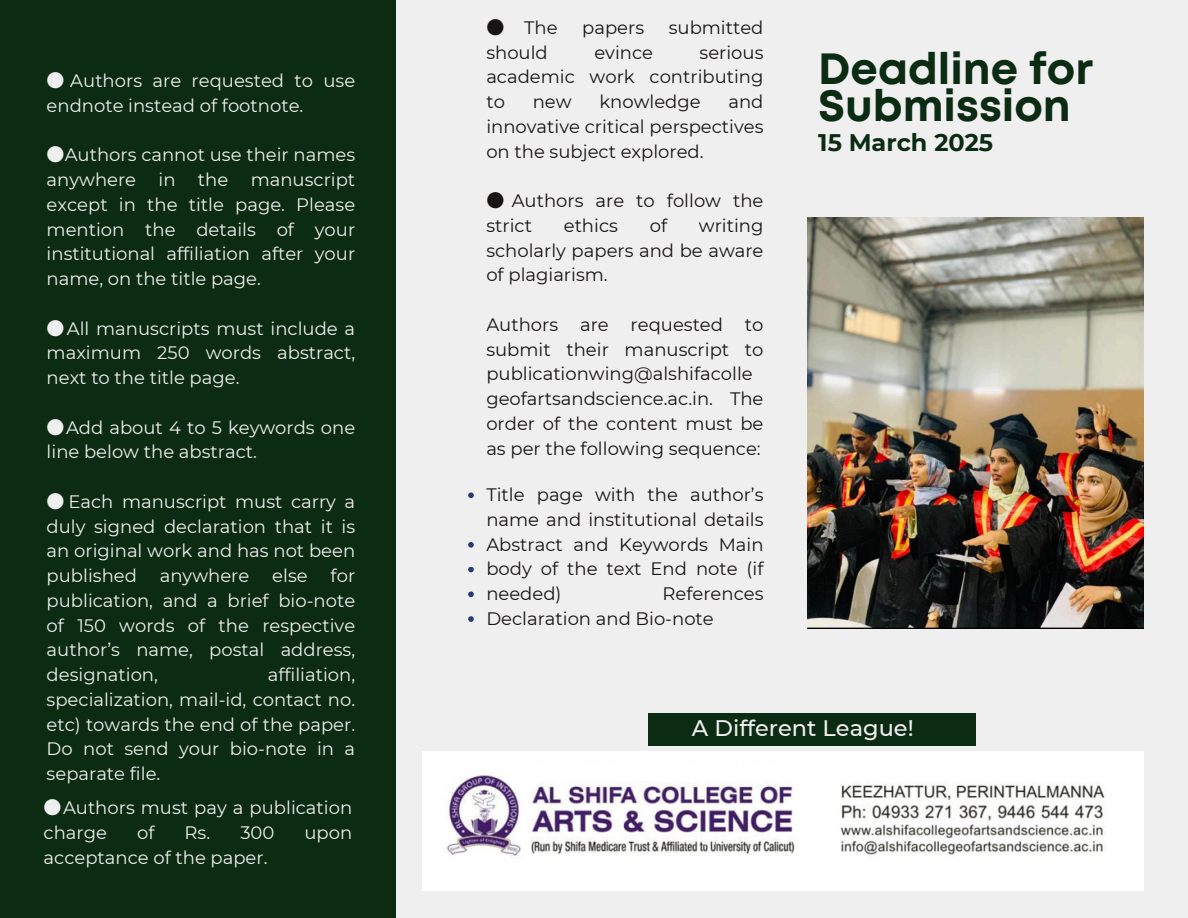
<style>
.page{position:relative;width:1188px;height:918px;background:#efefef}
.page>*{position:absolute;margin:0;border:0;box-sizing:border-box;transform-origin:0 0}
.t1{font:700 43.65px/37.2px "Mont";color:#0b2b12}
.t2{font:700 24px "Montserrat";color:#0b2b12}
.t3{font:500 22.5px "Montserrat";color:#efefef}
.t4{font:18px/24.8px "Montserrat";color:#efefef;text-align:justify}
.t5{font:18px/24.8px "Montserrat";color:#191414;text-align:justify}
.s1{font-family:"Noto Sans CJ Ksc"}
</style>
<div class="page">
<div style="left:0;top:0;width:396px;height:918px;background:#0b2b12"></div>
<img style="left:422px;top:751px;width:722px;height:140px">
<div style="left:648px;top:713px;width:327px;height:33px;background:#0b2b12"></div>
<svg style="left:468px;top:492px;width:6px;height:6px"></svg>
<svg style="left:468px;top:542px;width:6px;height:6px"></svg>
<svg style="left:468px;top:567px;width:6px;height:5px"></svg>
<svg style="left:468px;top:591px;width:6px;height:6px"></svg>
<svg style="left:468px;top:616px;width:6px;height:6px"></svg>
<img style="left:807px;top:217px;width:337px;height:412px">
<p class="t4" style="left:47px;top:68px;width:310px"><span class="s1">●</span> Authors are requested to use endnote instead of footnote.</p>
<p class="t4" style="left:47px;top:143px;width:310px"><span class="s1">●</span>Authors cannot use their names anywhere in the manuscript except in the title page. Please mention the details of your institutional affiliation after your name, on the title page.</p>
<p class="t4" style="left:47px;top:316px;width:310px"><span class="s1">●</span>All manuscripts must include a maximum 250 words abstract, next to the title page.</p>
<p class="t4" style="left:47px;top:415px;width:310px"><span class="s1">●</span>Add about 4 to 5 keywords one line below the abstract.</p>
<p class="t4" style="left:47px;top:489px;width:310px"><span class="s1">●</span> Each manuscript must carry a duly signed declaration that it is an original work and has not been published</p>
<p class="t4" style="left:47px;top:563px;width:310px;text-indent:284px">for publication, and a brief bio-note of 150 words of the respective author’s name, postal address, designation,</p>
<p class="t4" style="left:160px;top:563px;width:91px">anywhere</p>
<p class="t4" style="left:272px;top:563px;width:37px">else</p>
<p class="t4" style="left:47px;top:662px;width:310px;text-indent:221px">affiliation, specialization, mail-id, contact no. etc) towards the end of the paper.<br>Do not send your bio-note in a separate file.</p>
<p class="t4" style="left:44px;top:795px;width:310px"><span class="s1">●</span>Authors must pay a publication charge</p>
<p class="t4" style="left:137px;top:820px;width:19px">of</p>
<p class="t4" style="left:185px;top:820px;width:91px">Rs. 300</p>
<p class="t4" style="left:304px;top:820px;width:49px">upon</p>
<p class="t4" style="left:44px;top:845px;width:225px">acceptance of the paper.</p>
<p class="t5" style="left:486px;top:15px;width:73px"><span class="s1">●</span> The</p>
<p class="t5" style="left:582px;top:15px;width:63px">papers</p>
<p class="t5" style="left:669px;top:15px;width:96px">submitted</p>
<p class="t5" style="left:486px;top:40px;width:63px">should</p>
<p class="t5" style="left:594px;top:40px;width:60px">evince</p>
<p class="t5" style="left:486px;top:40px;width:279px;text-indent:213px">serious academic work contributing to</p>
<p class="t5" style="left:486px;top:89px;width:279px;text-indent:242px">and innovative critical perspectives on the subject explored.</p>
<p class="t5" style="left:486px;top:188px;width:279px"><span class="s1">●</span> Authors are to follow the strict</p>
<p class="t5" style="left:533px;top:89px;width:40px">new</p>
<p class="t5" style="left:599px;top:89px;width:103px">knowledge</p>
<p class="t5" style="left:564px;top:213px;width:56px">ethics</p>
<p class="t5" style="left:650px;top:213px;width:19px">of</p>
<p class="t5" style="left:486px;top:213px;width:279px;text-indent:213px">writing scholarly papers and be aware of plagiarism.</p>
<h1 class="t5" style="left:486px;top:312px;width:279px;text-align:left">Authors are requested to submit their manuscript to publicationwing@alshifacolle geofartsandscience.ac.in. The order of the content must be as per the following sequence:</h1>
<p class="t5" style="left:486px;top:482px;width:279px">Title page with the author’s name and institutional details Abstract and Keywords Main body of the text End note (if needed)</p>
<p class="t5" style="left:486px;top:581px;width:279px;text-indent:176px">References<br>Declaration and Bio-note</p>
<p class="t1" style="left:818px;top:53px;width:276px">Deadline for<br>Submission</p>
<p class="t2" style="left:818px;top:128px;width:176px">15 March 2025</p>
<p class="t3" style="left:692px;top:715px;width:223px">A Different League!</p>
</div>
